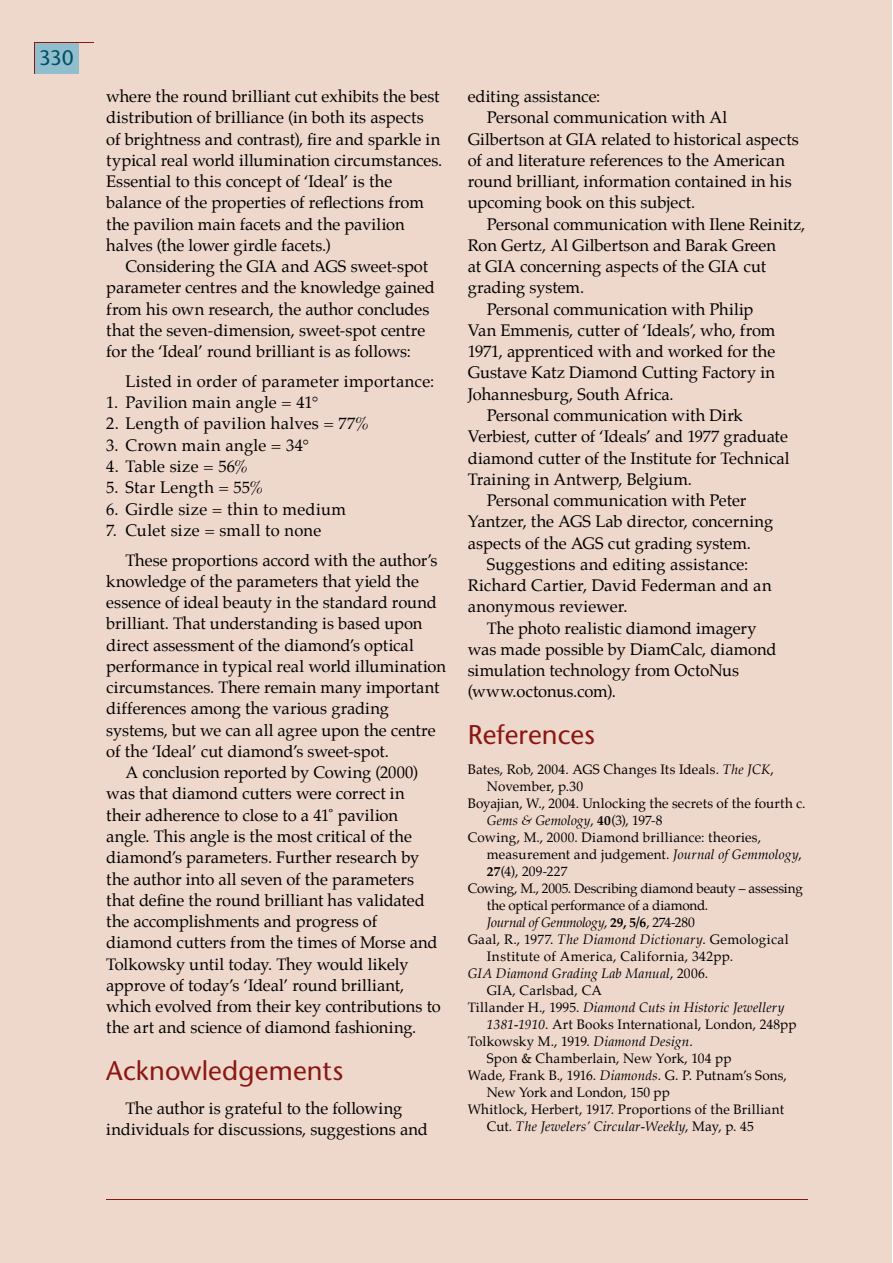
<style>
.page{position:relative;width:893px;height:1263px;background:#fff}
.page>*{position:absolute;margin:0;border:0;box-sizing:border-box;transform-origin:0 0}
.t1{font:27px "Stone Sans";letter-spacing:.005em;color:#8b1713}
.t2{font:21px "Stone Sans";color:#004f66}
.t3{font:16.5px/21.3px "Palatino";color:#000}
.t4{font:16.5px "Palatino";letter-spacing:.02em;color:#000}
.t5{font:16.5px "Palatino";letter-spacing:.025em;color:#000}
.t6{font:13.5px "Palatino";letter-spacing:.01em;color:#000}
.t7{font:italic 13.5px "Palatino";letter-spacing:.01em;color:#000}
.t8{font:13.5px "Palatino";letter-spacing:-.01em;color:#000}
.t9{font:13.5px "Palatino";letter-spacing:.03em;color:#000}
.t10{font:italic 13.5px "Palatino";letter-spacing:-.02em;color:#000}
.t11{font:13.5px "Palatino";letter-spacing:-.015em;color:#000}
.s1{font-style:italic}
.s2{font-style:normal}
.s3{font-weight:700;font-style:normal}
.s4{font-weight:700}
</style>
<div class="page">
<div style="left:0;top:0;width:891px;height:1263px;background:#eed8cc"></div>
<div style="left:34px;top:43px;width:45px;height:31px;background:#91becc"></div>
<hr style="left:34px;top:43px;width:60px;height:1px;background:#8b1713">
<hr style="left:34px;top:43px;width:1px;height:31px;background:#8b1713">
<hr style="left:106px;top:1199px;width:702px;height:1px;background:#8b1713">
<p class="t2" style="left:39px;top:45px;width:36px">330</p>
<p class="t3" style="left:106px;top:87px;width:338px">where the round brilliant cut exhibits the best distribution of brilliance (in both its aspects<br>of brightness and contrast), fire and sparkle in typical real world illumination circumstances.<br>Essential to this concept of ‘Ideal’ is the balance of the properties of reflections from the pavilion main facets and the pavilion halves (the lower girdle facets.)</p>
<p class="t3" style="left:106px;top:257px;width:330px;text-indent:19px">Considering the GIA and AGS sweet-spot parameter centres and the knowledge gained from his own research, the author concludes that the seven-dimension, sweet-spot centre for the ‘Ideal’ round brilliant is as follows:</p>
<p class="t3" style="left:125px;top:372px;width:310px">Listed in order of parameter importance:</p>
<p class="t4" style="left:106px;top:392px;width:214px">1. Pavilion main angle = 41°</p>
<p class="t4" style="left:106px;top:413px;width:264px">2. Length of pavilion halves = 77%</p>
<p class="t4" style="left:106px;top:434px;width:204px">3. Crown main angle = 34°</p>
<p class="t3" style="left:106px;top:457px;width:144px">4. Table size = 56%</p>
<p class="t4" style="left:106px;top:477px;width:159px">5. Star Length = 55%</p>
<p class="t5" style="left:106px;top:498px;width:241px">6. Girdle size = thin to medium</p>
<p class="t3" style="left:125px;top:517px;width:314px;line-height:29.8px;text-indent:-19px">7. Culet size = small to none<br>These proportions accord with the author’s</p>
<p class="t3" style="left:106px;top:572px;width:314px">knowledge of the parameters that yield the</p>
<p class="t3" style="left:106px;top:593px;width:332px">essence of ideal beauty in the standard round</p>
<p class="t3" style="left:106px;top:614px;width:318px">brilliant. That understanding is based upon</p>
<p class="t3" style="left:106px;top:636px;width:309px">direct assessment of the diamond’s optical</p>
<p class="t3" style="left:106px;top:657px;width:341px">performance in typical real world illumination</p>
<p class="t3" style="left:106px;top:678px;width:335px">circumstances. There remain many important</p>
<p class="t3" style="left:106px;top:699px;width:284px">differences among the various grading</p>
<p class="t3" style="left:106px;top:721px;width:331px">systems, but we can all agree upon the centre</p>
<p class="t3" style="left:106px;top:742px;width:284px">of the ‘Ideal’ cut diamond’s sweet-spot.</p>
<p class="t3" style="left:125px;top:763px;width:294px">A conclusion reported by Cowing (2000)</p>
<p class="t3" style="left:106px;top:784px;width:300px">was that diamond cutters were correct in</p>
<p class="t3" style="left:106px;top:806px;width:293px">their adherence to close to a 41˚ pavilion</p>
<p class="t3" style="left:106px;top:827px;width:307px">angle. This angle is the most critical of the</p>
<p class="t3" style="left:106px;top:848px;width:315px">diamond’s parameters. Further research by</p>
<p class="t3" style="left:106px;top:870px;width:309px">the author into all seven of the parameters</p>
<p class="t3" style="left:106px;top:891px;width:320px">that define the round brilliant has validated</p>
<p class="t3" style="left:106px;top:912px;width:272px">the accomplishments and progress of</p>
<p class="t3" style="left:106px;top:933px;width:333px">diamond cutters from the times of Morse and</p>
<p class="t3" style="left:106px;top:955px;width:304px">Tolkowsky until today. They would likely</p>
<p class="t3" style="left:106px;top:976px;width:299px">approve of today’s ‘Ideal’ round brilliant,</p>
<p class="t3" style="left:106px;top:997px;width:336px">which evolved from their key contributions to</p>
<p class="t3" style="left:106px;top:1018px;width:311px">the art and science of diamond fashioning.</p>
<h1 class="t1" style="left:106px;top:1055px;width:238px">Acknowledgements</h1>
<p class="t3" style="left:106px;top:1099px;width:323px;text-align:center">The author is grateful to the following individuals for discussions, suggestions and</p>
<p class="t3" style="left:468px;top:87px;width:134px">editing assistance:</p>
<p class="t3" style="left:487px;top:108px;width:242px">Personal communication with Al</p>
<p class="t3" style="left:468px;top:130px;width:333px">Gilbertson at GIA related to historical aspects</p>
<p class="t3" style="left:468px;top:151px;width:319px">of and literature references to the American</p>
<p class="t3" style="left:468px;top:172px;width:325px">round brilliant, information contained in his</p>
<p class="t3" style="left:468px;top:193px;width:229px">upcoming book on this subject.</p>
<p class="t3" style="left:487px;top:215px;width:320px">Personal communication with Ilene Reinitz,</p>
<p class="t3" style="left:468px;top:236px;width:310px">Ron Gertz, Al Gilbertson and Barak Green</p>
<p class="t3" style="left:468px;top:257px;width:300px">at GIA concerning aspects of the GIA cut</p>
<p class="t3" style="left:468px;top:279px;width:118px">grading system.</p>
<p class="t3" style="left:487px;top:300px;width:268px">Personal communication with Philip</p>
<p class="t3" style="left:468px;top:321px;width:309px">Van Emmenis, cutter of ‘Ideals’, who, from</p>
<p class="t3" style="left:468px;top:342px;width:309px">1971, apprenticed with and worked for the</p>
<p class="t3" style="left:468px;top:364px;width:309px">Gustave Katz Diamond Cutting Factory in</p>
<p class="t3" style="left:468px;top:385px;width:207px">Johannesburg, South Africa.</p>
<p class="t3" style="left:487px;top:406px;width:257px">Personal communication with Dirk</p>
<p class="t3" style="left:468px;top:427px;width:322px">Verbiest, cutter of ‘Ideals’ and 1977 graduate</p>
<p class="t3" style="left:468px;top:449px;width:323px">diamond cutter of the Institute for Technical</p>
<p class="t3" style="left:468px;top:470px;width:226px">Training in Antwerp, Belgium.</p>
<p class="t3" style="left:487px;top:491px;width:261px">Personal communication with Peter</p>
<p class="t3" style="left:468px;top:512px;width:307px">Yantzer, the AGS Lab director, concerning</p>
<p class="t3" style="left:468px;top:534px;width:285px">aspects of the AGS cut grading system.</p>
<p class="t3" style="left:487px;top:555px;width:263px">Suggestions and editing assistance:</p>
<p class="t3" style="left:468px;top:576px;width:305px">Richard Cartier, David Federman and an</p>
<p class="t3" style="left:468px;top:597px;width:161px">anonymous reviewer.</p>
<p class="t3" style="left:487px;top:619px;width:271px">The photo realistic diamond imagery</p>
<p class="t3" style="left:468px;top:640px;width:310px">was made possible by DiamCalc, diamond</p>
<p class="t3" style="left:468px;top:661px;width:273px">simulation technology from OctoNus</p>
<p class="t3" style="left:468px;top:682px;width:150px">(www.octonus.com).</p>
<h1 class="t1" style="left:468px;top:719px;width:129px">References</h1>
<p class="t6" style="left:468px;top:760px;width:308px">Bates, Rob, 2004. AGS Changes Its Ideals. <span class="s1">The JCK</span>,</p>
<p class="t6" style="left:487px;top:777px;width:98px">November, p.30</p>
<p class="t6" style="left:468px;top:794px;width:339px">Boyajian, W., 2004. Unlocking the secrets of the fourth c.</p>
<p class="t7" style="left:487px;top:812px;width:177px">Gems &amp; Gemology<span class="s2">,</span> <span class="s3">40</span><span class="s2">(3), 197-8</span></p>
<p class="t6" style="left:468px;top:828px;width:295px">Cowing, M., 2000. Diamond brilliance: theories,</p>
<p class="t6" style="left:487px;top:845px;width:316px">measurement and judgement. <span class="s1">Journal of Gemmology</span>,</p>
<p class="t6" style="left:487px;top:862px;width:82px"><span class="s4">27</span>(4), 209-227</p>
<p class="t8" style="left:468px;top:879px;width:337px">Cowing, M., 2005. Describing diamond beauty – assessing</p>
<p class="t11" style="left:487px;top:896px;width:223px">the optical performance of a diamond.</p>
<p class="t10" style="left:487px;top:914px;width:209px">Journal of Gemmology<span class="s2">,</span> <span class="s3">29, 5/6</span><span class="s2">, 274-280</span></p>
<p class="t6" style="left:468px;top:930px;width:322px">Gaal, R., 1977. <span class="s1">The Diamond Dictionary</span>. Gemological</p>
<p class="t9" style="left:487px;top:947px;width:248px">Institute of America, California, 342pp.</p>
<p class="t7" style="left:468px;top:965px;width:242px">GIA Diamond Grading Lab Manual<span class="s2">, 2006.</span></p>
<p class="t6" style="left:487px;top:982px;width:117px">GIA, Carlsbad, CA</p>
<p class="t7" style="left:468px;top:999px;width:318px"><span class="s2">Tillander H., 1995.</span> Diamond Cuts in Historic Jewellery</p>
<p class="t6" style="left:487px;top:1016px;width:311px"><span class="s1">1381-1910</span>. Art Books International, London, 248pp</p>
<p class="t6" style="left:468px;top:1033px;width:227px">Tolkowsky M., 1919. <span class="s1">Diamond Design</span>.</p>
<p class="t6" style="left:487px;top:1050px;width:246px">Spon &amp; Chamberlain, New York, 104 pp</p>
<p class="t6" style="left:468px;top:1067px;width:321px">Wade, Frank B., 1916. <span class="s1">Diamonds</span>. G. P. Putnam’s Sons,</p>
<p class="t6" style="left:487px;top:1084px;width:184px">New York and London, 150 pp</p>
<p class="t6" style="left:468px;top:1101px;width:318px">Whitlock, Herbert, 1917. Proportions of the Brilliant</p>
<p class="t7" style="left:487px;top:1118px;width:269px"><span class="s2">Cut.</span> The Jewelers’ Circular-Weekly<span class="s2">, May, p. 45</span></p>
</div>
